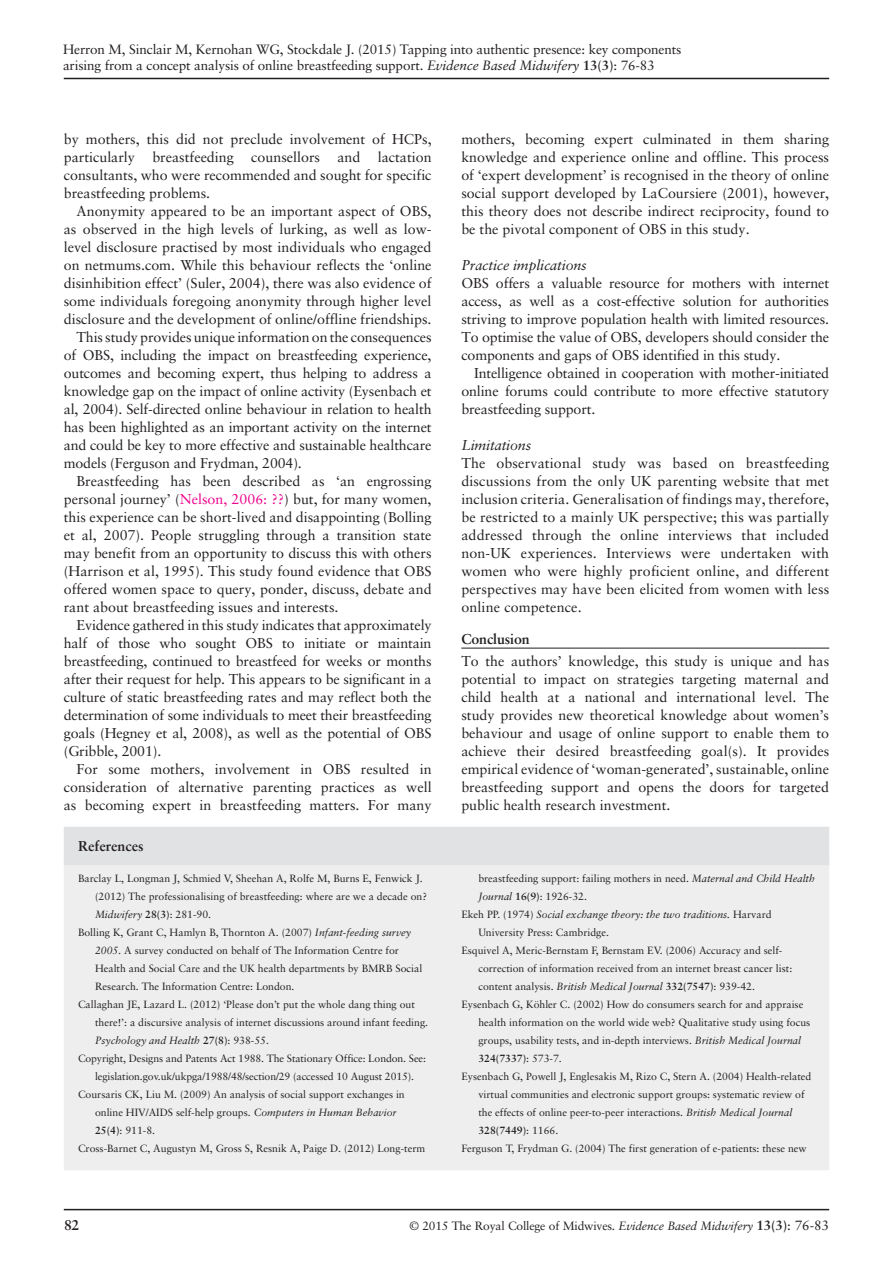
<style>
.page{position:relative;width:893px;height:1263px;background:#fff}
.page>*{position:absolute;margin:0;border:0;box-sizing:border-box;transform-origin:0 0}
._7__Body_copy_main_p{font:14.25px/18px "Sabon";color:#231f20;text-align:justify}
._6__Body_copy_first{font:14.25px/18px "Sabon";letter-spacing:-.005em;color:#231f20;text-align:justify}
._6__Body_copy_first-2{font:italic 14.25px "Sabon";letter-spacing:-.01em;color:#231f20}
._11__references{font:700 14.25px "Sabon";color:#231f20}
._5__Cross_head__1{font:700 14.25px "Sabon";letter-spacing:-.01em;color:#231f20}
.t1{font:13.5px/16.2px "Sabon";letter-spacing:-.01em;color:#231f20}
.t2{font:12px "Sabon";letter-spacing:-.015em;color:#231f20}
._11__references-2{font:10.5px/18px "Sabon";color:#231f20}
.s1{font-style:italic}
.s2{font-weight:700}
.s3{color:#ed028c}
.s4{font-weight:700;font-size:13.5px}
.s5{font-size:13.5px}
</style>
<div class="page">
<hr style="left:64px;top:1209px;width:765px;height:1px;background:#231f20">
<hr style="left:64px;top:78px;width:765px;height:1px;background:#231f20">
<hr style="left:461px;top:648px;width:368px;height:1px;background:#231f20">
<div style="left:65px;top:861px;width:763px;height:308px;background:#eeeeef"></div>
<div style="left:65px;top:827px;width:763px;height:37px;background:#e1e2e4"></div>
<div style="left:64px;top:827px;width:765px;height:38px;border:2px solid #e1e2e4"></div>
<p class="t1" style="left:63px;top:41px;width:620px">Herron M, Sinclair M, Kernohan WG, Stockdale J. (2015) Tapping into authentic presence: key components arising from a concept analysis of online breastfeeding support. <span class="s1">Evidence Based Midwifery</span> <span class="s2">13(3)</span>: 76-83</p>
<p class="_7__Body_copy_main_p" style="left:64px;top:130px;width:369px">by mothers, this did not preclude involvement of HCPs, particularly breastfeeding counsellors and lactation consultants, who were recommended and sought for specific breastfeeding problems.</p>
<p class="_7__Body_copy_main_p" style="left:64px;top:202px;width:369px;text-indent:13px">Anonymity appeared to be an important aspect of OBS, as observed in the high levels of lurking, as well as low&shy;level disclosure practised by most individuals who engaged on netmums.com. While this behaviour reflects the ‘online disinhibition effect’ (Suler, 2004), there was also evidence of some individuals foregoing anonymity through higher level disclosure and the development of online/offline friendships.</p>
<p class="_7__Body_copy_main_p" style="left:64px;top:328px;width:369px;text-indent:13px">This study provides unique information on the consequences of OBS, including the impact on breastfeeding experience, outcomes and becoming expert, thus helping to address a knowledge gap on the impact of online activity (Eysenbach et al, 2004). Self-directed online behaviour in relation to health has been highlighted as an important activity on the internet and could be key to more effective and sustainable healthcare models (Ferguson and Frydman, 2004).</p>
<p class="_7__Body_copy_main_p" style="left:64px;top:472px;width:369px;text-indent:13px">Breastfeeding has been described as ‘an engrossing personal journey’ (<span class="s3">Nelson, 2006: ??</span>) but, for many women, this experience can be short-lived and disappointing (Bolling et al, 2007). People struggling through a transition state may benefit from an opportunity to discuss this with others (Harrison et al, 1995). This study found evidence that OBS offered women space to query, ponder, discuss, debate and rant about breastfeeding issues and interests.</p>
<p class="_7__Body_copy_main_p" style="left:64px;top:616px;width:369px;text-indent:13px">Evidence gathered in this study indicates that approximately half of those who sought OBS to initiate or maintain breastfeeding, continued to breastfeed for weeks or months after their request for help. This appears to be significant in a culture of static breastfeeding rates and may reflect both the determination of some individuals to meet their breastfeeding goals (Hegney et al, 2008), as well as the potential of OBS (Gribble, 2001).</p>
<p class="_7__Body_copy_main_p" style="left:64px;top:760px;width:369px;text-indent:13px">For some mothers, involvement in OBS resulted in consideration of alternative parenting practices as well as becoming expert in breastfeeding matters. For many</p>
<p class="_11__references" style="left:78px;top:838px;width:67px">References</p>
<p class="_11__references-2" style="left:95px;top:869px;width:333px;text-indent:-17px">Barclay L, Longman J, Schmied V, Sheehan A, Rolfe M, Burns E, Fenwick J. (2012) The professionalising of breastfeeding: where are we a decade on?<br><span class="s1">Midwifery</span> <span class="s2">28(3)</span>: 281-90.</p>
<p class="_11__references-2" style="left:95px;top:923px;width:329px;text-indent:-17px">Bolling K, Grant C, Hamlyn B, Thornton A. (2007) <span class="s1">Infant-feeding survey 2005.</span> A survey conducted on behalf of The Information Centre for Health and Social Care and the UK health departments by BMRB Social Research. The Information Centre: London.</p>
<p class="_11__references-2" style="left:95px;top:995px;width:335px;text-indent:-17px">Callaghan JE, Lazard L. (2012) ‘Please don’t put the whole dang thing out there!’: a discursive analysis of internet discussions around infant feeding.<br><span class="s1">Psychology and Health</span> <span class="s2">27(8)</span>: 938-55.</p>
<p class="_11__references-2" style="left:78px;top:1049px;width:350px;text-align:center">Copyright, Designs and Patents Act 1988. The Stationary Office: London. See: legislation.gov.uk/ukpga/1988/48/section/29 (accessed 10 August 2015).</p>
<p class="_11__references-2" style="left:95px;top:1085px;width:311px;text-indent:-17px">Coursaris CK, Liu M. (2009) An analysis of social support exchanges in online HIV/AIDS self-help groups. <span class="s1">Computers in Human Behavior<br></span><span class="s2">25(4)</span>: 911-8.</p>
<p class="_11__references-2" style="left:78px;top:1139px;width:349px">Cross-Barnet C, Augustyn M, Gross S, Resnik A, Paige D. (2012) Long-term</p>
<p class="_7__Body_copy_main_p" style="left:461px;top:130px;width:369px">mothers, becoming expert culminated in them sharing knowledge and experience online and offline. This process of ‘expert development’ is recognised in the theory of online social support developed by LaCoursiere (2001), however, this theory does not describe indirect reciprocity, found to be the pivotal component of OBS in this study.</p>
<p class="_6__Body_copy_first-2" style="left:461px;top:257px;width:127px">Practice implications</p>
<p class="_6__Body_copy_first" style="left:461px;top:274px;width:369px">OBS offers a valuable resource for mothers with internet access, as well as a cost-effective solution for authorities striving to improve population health with limited resources.<br>To optimise the value of OBS, developers should consider the components and gaps of OBS identified in this study.</p>
<p class="_6__Body_copy_first" style="left:461px;top:364px;width:369px;text-indent:13px">Intelligence obtained in cooperation with mother-initiated online forums could contribute to more effective statutory breastfeeding support.</p>
<p class="_6__Body_copy_first-2" style="left:461px;top:437px;width:71px">Limitations</p>
<p class="_6__Body_copy_first" style="left:461px;top:454px;width:369px">The observational study was based on breastfeeding discussions from the only UK parenting website that met inclusion criteria. Generalisation of findings may, therefore, be restricted to a mainly UK perspective; this was partially addressed through the online interviews that included non-UK experiences. Interviews were undertaken with women who were highly proficient online, and different perspectives may have been elicited from women with less online competence.</p>
<p class="_5__Cross_head__1" style="left:461px;top:630px;width:70px">Conclusion</p>
<p class="_6__Body_copy_first" style="left:461px;top:652px;width:369px">To the authors’ knowledge, this study is unique and has potential to impact on strategies targeting maternal and child health at a national and international level. The study provides new theoretical knowledge about women’s behaviour and usage of online support to enable them to achieve their desired breastfeeding goal(s). It provides empirical evidence of ‘woman-generated’, sustainable, online breastfeeding support and opens the doors for targeted public health research investment.</p>
<p class="_11__references-2" style="left:478px;top:869px;width:338px">breastfeeding support: failing mothers in need. <span class="s1">Maternal and Child Health<br>Journal</span> <span class="s2">16(9)</span>: 1926-32.</p>
<p class="_11__references-2" style="left:478px;top:905px;width:295px;text-indent:-17px">Ekeh PP. (1974) <span class="s1">Social exchange theory: the two traditions.</span> Harvard<br>University Press: Cambridge.</p>
<p class="_11__references-2" style="left:478px;top:941px;width:315px;text-indent:-17px">Esquivel A, Meric-Bernstam F, Bernstam EV. (2006) Accuracy and self&shy;correction of information received from an internet breast cancer list: content analysis. <span class="s1">British Medical Journal</span> <span class="s2">332(7547)</span>: 939-42.</p>
<p class="_11__references-2" style="left:478px;top:995px;width:333px;text-indent:-17px">Eysenbach G, Köhler C. (2002) How do consumers search for and appraise health information on the world wide web? Qualitative study using focus groups, usability tests, and in-depth interviews. <span class="s1">British Medical Journal </span><span class="s2">324(7337)</span>: 573-7.</p>
<p class="_11__references-2" style="left:478px;top:1067px;width:335px;text-indent:-17px">Eysenbach G, Powell J, Englesakis M, Rizo C, Stern A. (2004) Health-related virtual communities and electronic support groups: systematic review of the effects of online peer-to-peer interactions. <span class="s1">British Medical Journal </span><span class="s2">328(7449)</span>: 1166.</p>
<p class="_11__references-2" style="left:461px;top:1139px;width:347px">Ferguson T, Frydman G. (2004) The first generation of e-patients: these new</p>
<p class="_11__references" style="left:64px;top:1216px;width:17px">82</p>
<p class="t2" style="left:409px;top:1219px;width:421px">© 2015 The Royal College of Midwives. <span class="s1">Evidence Based Midwifery</span> <span class="s4">13(3)</span><span class="s5">: 76-83</span></p>
</div>
